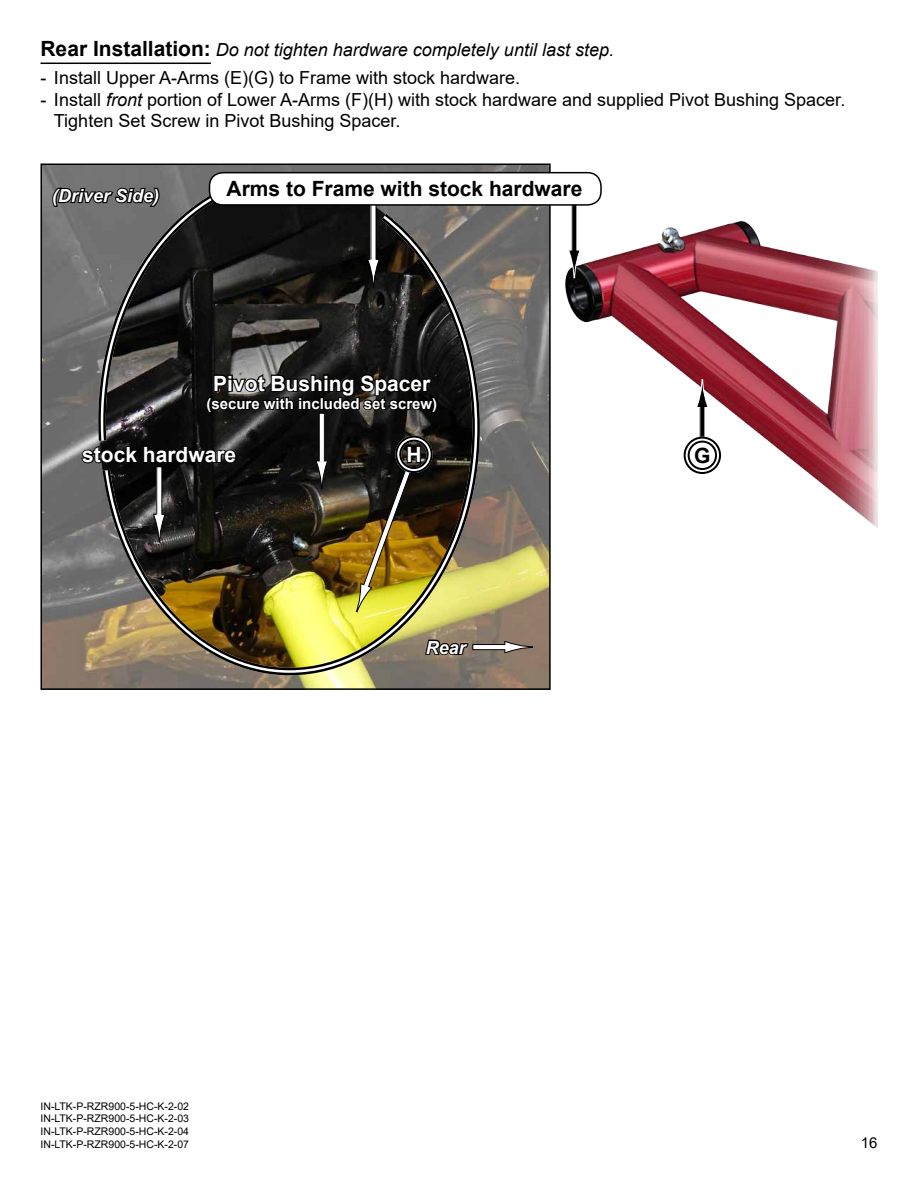
<style>
.page{position:relative;width:918px;height:1188px;background:#fff}
.page>*{position:absolute;margin:0;border:0;box-sizing:border-box;transform-origin:0 0}
.t1{font:700 21px "Arial";color:#fff}
.t2{font:700 21px "Arial";color:#000}
.t3{font:18px/21.6px "Arial";color:#000}
.t4{font:italic 18px "Arial";color:#000}
.t5{font:italic 700 18px "Arial";color:#fff}
.t6{font:700 15px "Arial";color:#fff}
.t7{font:15px "Arial";color:#000}
.t8{font:10.5px/12.6px "Arial";color:#000;text-align:justify}
.s1{font-weight:700;font-style:normal;font-size:21px}
.s2{font-style:italic}
</style>
<div class="page">
<img style="left:43px;top:167px;width:505px;height:520px">
<div style="left:40px;top:164px;width:511px;height:526px;border:2px solid #000"></div>
<img style="left:565px;top:221px;width:313px;height:307px">
<div style="left:700px;top:407px;width:5px;height:33px;background:#000"></div>
<svg style="left:696px;top:380px;width:13px;height:28px"></svg>
<div style="left:684px;top:437px;width:37px;height:37px;border:6px solid #fff;border-radius:50%"></div>
<div style="left:684px;top:437px;width:37px;height:37px;border:2px solid #000;border-radius:50%"></div>
<div style="left:688px;top:441px;width:29px;height:29px;border:2px solid #000;border-radius:50%"></div>
<svg style="left:692px;top:445px;width:20px;height:21px"></svg>
<svg style="left:51px;top:186px;width:44px;height:22px"></svg>
<svg style="left:80px;top:431px;width:18px;height:36px"></svg>
<svg style="left:98px;top:206px;width:386px;height:473px;background:#7c7669"></svg>
<img style="left:101px;top:211px;width:380px;height:466px">
<svg style="left:95px;top:170px;width:218px;height:279px;background:#2b2b2a"></svg>
<svg style="left:97px;top:172px;width:211px;height:271px;background:#343433"></svg>
<svg style="left:424px;top:638px;width:46px;height:19px"></svg>
<div style="left:473px;top:645px;width:32px;height:5px;background:#fff"></div>
<div style="left:472px;top:644px;width:34px;height:6px;border:1px solid #000"></div>
<svg style="left:504px;top:640px;width:29px;height:14px"></svg>
<div style="left:572px;top:198px;width:5px;height:52px;background:#000"></div>
<div style="left:571px;top:197px;width:6px;height:54px;border:1px solid #fff"></div>
<svg style="left:568px;top:249px;width:13px;height:29px"></svg>
<div style="left:210px;top:173px;width:391px;height:32px;background:#fff;border-radius:14px"></div>
<svg style="left:223px;top:166px;width:361px;height:6px;background:#7a7a79"></svg>
<div style="left:209px;top:172px;width:393px;height:34px;border:2px solid #000;border-radius:14px"></div>
<hr style="left:40px;top:63px;width:171px;height:1px;background:#000">
<p class="t4" style="left:40px;top:38px;width:575px"><span class="s1">Rear Installation:</span> Do not tighten hardware completely until last step.</p>
<p class="t3" style="left:40px;top:67px;width:481px">- Install Upper A-Arms (E)(G) to Frame with stock hardware.</p>
<p class="t3" style="left:54px;top:89px;width:793px;text-indent:-14px">- Install <span class="s2">front</span> portion of Lower A-Arms (F)(H) with stock hardware and supplied Pivot Bushing Spacer.<br>Tighten Set Screw in Pivot Bushing Spacer.</p>
<p class="t5" style="left:52px;top:184px;width:109px">(Driver Side)</p>
<p class="t2" style="left:227px;top:174px;width:357px">Arms to Frame with stock hardware</p>
<p class="t1" style="left:213px;top:369px;width:219px">Pivot Bushing Spacer</p>
<p class="t6" style="left:206px;top:393px;width:232px">(secure with included set screw)</p>
<p class="t1" style="left:406px;top:440px;width:17px">H</p>
<p class="t2" style="left:694px;top:441px;width:18px">G</p>
<p class="t1" style="left:82px;top:440px;width:156px">stock hardware</p>
<p class="t5" style="left:426px;top:635px;width:42px">Rear</p>
<p class="t8" style="left:40px;top:1100px;width:150px">IN-LTK-P-RZR900-5-HC-K-2-02<br>IN-LTK-P-RZR900-5-HC-K-2-03<br>IN-LTK-P-RZR900-5-HC-K-2-04<br>IN-LTK-P-RZR900-5-HC-K-2-07</p>
<p class="t7" style="left:861px;top:1132px;width:18px">16</p>
</div>
